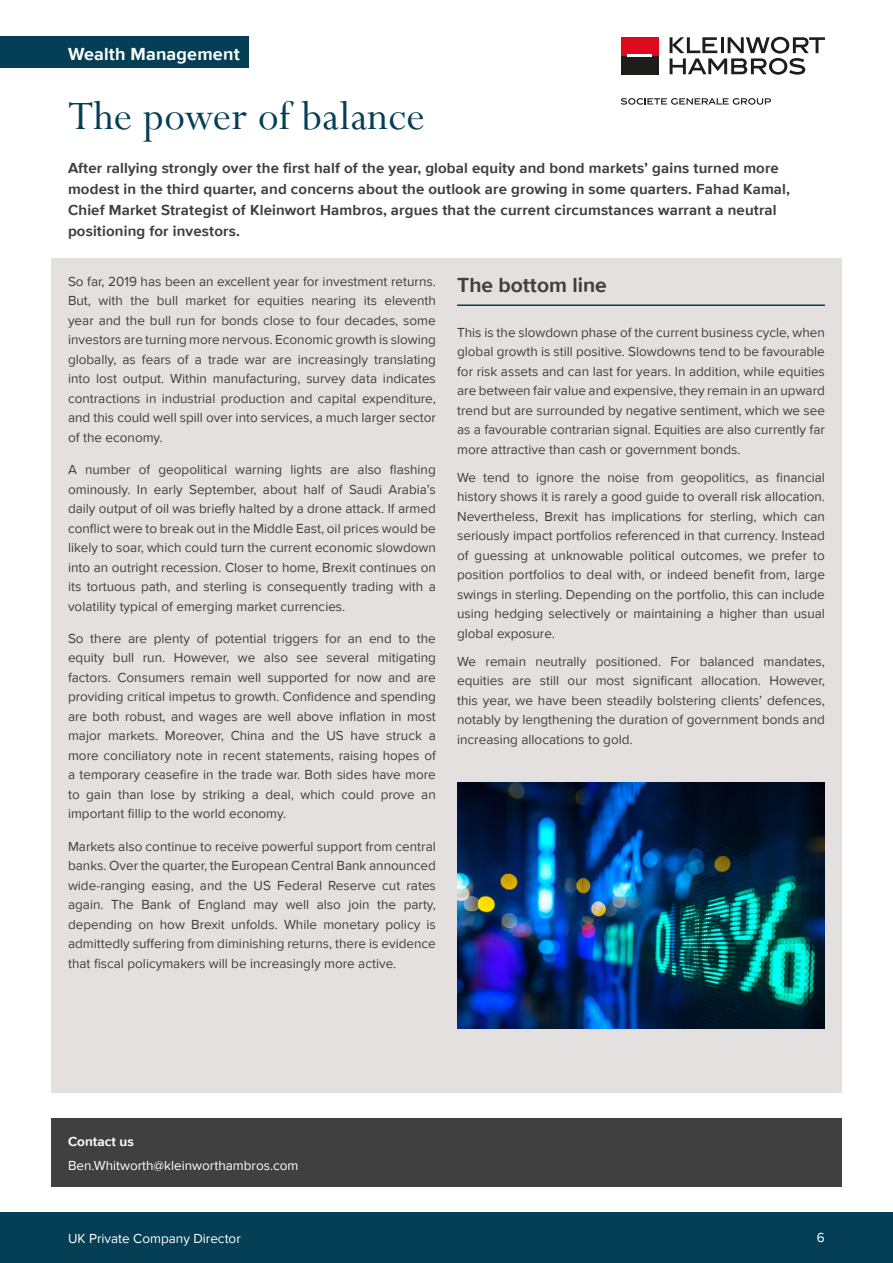
<style>
.page{position:relative;width:893px;height:1263px;background:#fff}
.page>*{position:absolute;margin:0;border:0;box-sizing:border-box;transform-origin:0 0}
.t1{font:45px "Perpetua";letter-spacing:.01em;color:#043f55}
.t2{font:700 21px "Proxima Nova";color:#404040}
.t3{font:700 18px "Proxima Nova";letter-spacing:.01em;color:#fff}
.t4{font:700 15px/21px "Proxima Nova";letter-spacing:.01em;color:#404040}
.t5{font:13.5px/19.5px "Proxima Nova";color:#404040;text-align:justify}
.t6{font:13.5px "Proxima Nova";color:#fff}
.t7{font:700 13.5px "Proxima Nova";color:#fff}
</style>
<div class="page">
<div style="left:0;top:1212px;width:893px;height:51px;background:#043f55"></div>
<div style="left:51px;top:258px;width:791px;height:835px;background:#e3e0df"></div>
<hr style="left:457px;top:304px;width:368px;height:2px;background:#043f55">
<div style="left:621px;top:37px;width:38px;height:19px;background:#df091e"></div>
<div style="left:621px;top:56px;width:38px;height:19px;background:#1d1d1b"></div>
<hr style="left:627px;top:55px;width:25px;height:2px;background:#fff">
<svg style="left:670px;top:37px;width:155px;height:38px"></svg>
<svg style="left:621px;top:98px;width:150px;height:7px"></svg>
<div style="left:51px;top:1118px;width:791px;height:69px;background:#404040"></div>
<div style="left:0;top:37px;width:248px;height:31px;background:#043f55"></div>
<img style="left:457px;top:782px;width:368px;height:246px">
<p class="t3" style="left:68px;top:40px;width:173px">Wealth Management</p>
<p class="t1" style="left:68px;top:88px;width:358px">The power of balance</p>
<p class="t4" style="left:68px;top:157px;width:723px">After rallying strongly over the first half of the year, global equity and bond markets’ gains turned more modest in the third quarter, and concerns about the outlook are growing in some quarters. Fahad Kamal, Chief Market Strategist of Kleinwort Hambros, argues that the current circumstances warrant a neutral positioning for investors.</p>
<p class="t5" style="left:68px;top:271px;width:369px">So far, 2019 has been an excellent year for investment returns.<br>But, with the bull market for equities nearing its eleventh year and the bull run for bonds close to four decades, some investors are turning more nervous. Economic growth is slowing globally, as fears of a trade war are increasingly translating into lost output. Within manufacturing, survey data indicates contractions in industrial production and capital expenditure, and this could well spill over into services, a much larger sector of the economy.</p>
<p class="t5" style="left:68px;top:459px;width:369px">A number of geopolitical warning lights are also flashing ominously. In early September, about half of Saudi Arabia’s daily output of oil was briefly halted by a drone attack. If armed conflict were to break out in the Middle East, oil prices would be likely to soar, which could turn the current economic slowdown into an outright recession. Closer to home, Brexit continues on its tortuous path, and sterling is consequently trading with a volatility typical of emerging market currencies.</p>
<p class="t5" style="left:68px;top:628px;width:369px">So there are plenty of potential triggers for an end to the equity bull run. However, we also see several mitigating factors. Consumers remain well supported for now and are providing critical impetus to growth. Confidence and spending are both robust, and wages are well above inflation in most major markets. Moreover, China and the US have struck a more conciliatory note in recent statements, raising hopes of a temporary ceasefire in the trade war. Both sides have more to gain than lose by striking a deal, which could prove an important fillip to the world economy.</p>
<p class="t5" style="left:68px;top:836px;width:369px">Markets also continue to receive powerful support from central banks. Over the quarter, the European Central Bank announced wide-ranging easing, and the US Federal Reserve cut rates again. The Bank of England may well also join the party, depending on how Brexit unfolds. While monetary policy is admittedly suffering from diminishing returns, there is evidence that fiscal policymakers will be increasingly more active.</p>
<p class="t2" style="left:457px;top:269px;width:151px">The bottom line</p>
<p class="t5" style="left:457px;top:322px;width:369px">This is the slowdown phase of the current business cycle, when global growth is still positive. Slowdowns tend to be favourable for risk assets and can last for years. In addition, while equities are between fair value and expensive, they remain in an upward trend but are surrounded by negative sentiment, which we see as a favourable contrarian signal. Equities are also currently far more attractive than cash or government bonds.</p>
<p class="t5" style="left:457px;top:467px;width:369px">We tend to ignore the noise from geopolitics, as financial history shows it is rarely a good guide to overall risk allocation.<br>Nevertheless, Brexit has implications for sterling, which can seriously impact portfolios referenced in that currency. Instead of guessing at unknowable political outcomes, we prefer to position portfolios to deal with, or indeed benefit from, large swings in sterling. Depending on the portfolio, this can include using hedging selectively or maintaining a higher than usual global exposure.</p>
<p class="t5" style="left:457px;top:651px;width:369px">We remain neutrally positioned. For balanced mandates, equities are still our most significant allocation. However, this year, we have been steadily bolstering clients’ defences, notably by lengthening the duration of government bonds and increasing allocations to gold.</p>
<p class="t7" style="left:68px;top:1131px;width:67px">Contact us</p>
<p class="t6" style="left:68px;top:1155px;width:232px">Ben.Whitworth@kleinworthambros.com</p>
<p class="t6" style="left:68px;top:1228px;width:174px">UK Private Company Director</p>
<p class="t6" style="left:817px;top:1227px;width:9px">6</p>
</div>
